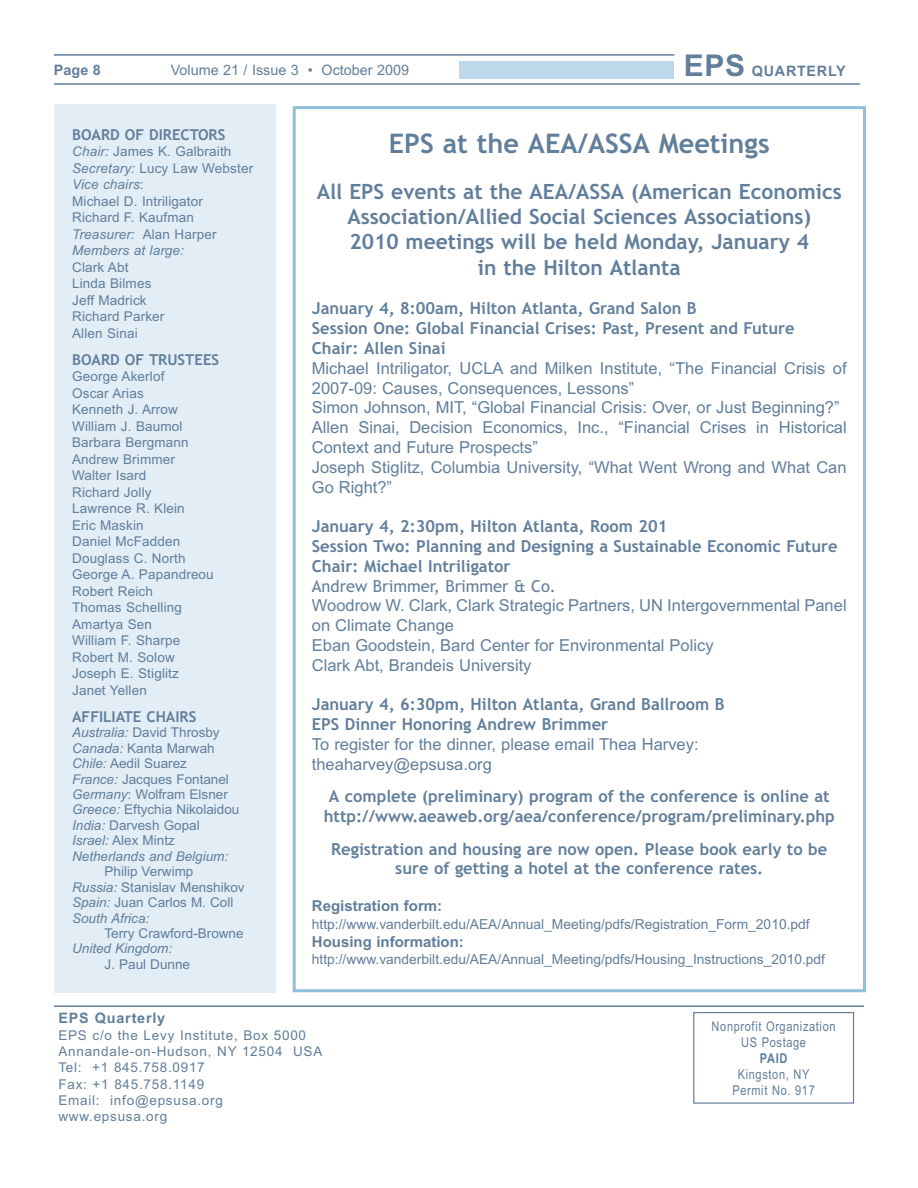
<style>
.page{position:relative;width:918px;height:1188px;background:#fff}
.page>*{position:absolute;margin:0;border:0;box-sizing:border-box;transform-origin:0 0}
.t1{font:700 27px "Trebuchet MS";color:#617e9b}
.t2{font:700 21px/25.2px "Trebuchet MS";color:#617e9b;text-align:center}
.t3{font:16.5px/19.8px "Arial";color:#617e9b}
.t4{font:700 16.5px/19.8px "Trebuchet MS";color:#617e9b}
.t5{font:16.5px "Trebuchet MS";color:#617e9b}
.t6{font:700 15px "Trebuchet MS";color:#617e9b}
.t7{font:700 15px "Arial";color:#617e9b}
.t8{font:700 14.4px "Arial";letter-spacing:.05em;color:#617e9b}
.t9{font:14.4px "Arial";color:#617e9b}
.t10{font:13.8px "Arial";color:#617e9b}
.t11{font:13.5px/16.5px "Arial";letter-spacing:.01em;color:#617e9b}
.t12{font:13.5px/16.2px "Arial";letter-spacing:.055em;color:#617e9b}
.t13{font:13.5px/16.2px "Arial Narrow";letter-spacing:.045em;color:#617e9b;text-align:center}
.t14{font:italic 13.5px "Arial";color:#617e9b}
.t15{font:700 13.5px "Arial Narrow";color:#617e9b}
.s1{font-size:30px}
.s2{font-style:italic}
</style>
<div class="page">
<div style="left:54px;top:104px;width:222px;height:889px;background:#e2edf5"></div>
<hr style="left:54px;top:1005px;width:810px;height:2px;background:#617e9b">
<div style="left:693px;top:1012px;width:161px;height:92px;border:1px solid #617e9b"></div>
<div style="left:459px;top:62px;width:215px;height:17px;background:#bed8eb"></div>
<hr style="left:54px;top:83px;width:806px;height:2px;background:#617e9b">
<hr style="left:54px;top:54px;width:620px;height:2px;background:#617e9b">
<div style="left:293px;top:106px;width:573px;height:886px;border:3px solid #8fbfdd"></div>
<p class="t8" style="left:54px;top:64px;width:48px">Page 8</p>
<p class="t9" style="left:171px;top:64px;width:240px">Volume 21 / Issue 3 • October 2009</p>
<p class="t8" style="left:684px;top:66px;width:164px"><span class="s1">EPS</span> QUARTERLY</p>
<p class="t6" style="left:72px;top:129px;width:155px">BOARD OF DIRECTORS</p>
<p class="t11" style="left:72px;top:145px;width:183px"><span class="s2">Chair:</span> James K. Galbraith<br><span class="s2">Secretary:</span> Lucy Law Webster<br><span class="s2">Vice chairs</span>:<br>Michael D. Intriligator<br>Richard F. Kaufman<br><span class="s2">Treasurer:</span> Alan Harper<br><span class="s2">Members at large:</span></p>
<p class="t11" style="left:72px;top:260px;width:94px">Clark Abt<br>Linda Bilmes<br>Jeff Madrick<br>Richard Parker<br>Allen Sinai</p>
<p class="t6" style="left:72px;top:354px;width:149px">BOARD OF TRUSTEES</p>
<p class="t11" style="left:72px;top:370px;width:143px">George Akerlof<br>Oscar Arias<br>Kenneth J. Arrow<br>William J. Baumol<br>Barbara Bergmann<br>Andrew Brimmer<br>Walter Isard<br>Richard Jolly<br>Lawrence R. Klein<br>Eric Maskin<br>Daniel McFadden<br>Douglass C. North<br>George A. Papandreou<br>Robert Reich<br>Thomas Schelling<br>Amartya Sen<br>William F. Sharpe<br>Robert M. Solow<br>Joseph E. Stiglitz<br>Janet Yellen</p>
<p class="t6" style="left:72px;top:711px;width:126px">AFFILIATE CHAIRS</p>
<p class="t11" style="left:72px;top:726px;width:169px;line-height:15.5px"><span class="s2">Australia:</span> David Throsby<br><span class="s2">Canada:</span> Kanta Marwah<br><span class="s2">Chile:</span> Aedil Suarez<br><span class="s2">France:</span> Jacques Fontanel<br><span class="s2">Germany</span>: Wolfram Elsner<br><span class="s2">Greece:</span> Eftychia Nikolaidou<br><span class="s2">India:</span> Darvesh Gopal<br><span class="s2">Israel:</span> Alex Mintz<br><span class="s2">Netherlands and Belgium:</span></p>
<p class="t11" style="left:72px;top:865px;width:174px;line-height:15.5px;text-indent:32px">Philip Verwimp<br><span class="s2">Russia:</span> Stanislav Menshikov<br><span class="s2">Spain:</span> Juan Carlos M. Coll<br><span class="s2">South Africa:</span></p>
<p class="t11" style="left:105px;top:926px;width:141px">Terry Crawford-Browne</p>
<p class="t14" style="left:72px;top:944px;width:102px">United Kingdom:</p>
<p class="t11" style="left:105px;top:957px;width:87px">J. Paul Dunne</p>
<h1 class="t1" style="left:389px;top:133px;width:382px">EPS at the AEA/ASSA Meetings</h1>
<h2 class="t2" style="left:317px;top:181px;width:527px">All EPS events at the AEA/ASSA (American Economics Association/Allied Social Sciences Associations)<br>2010 meetings will be held Monday, January 4<br>in the Hilton Atlanta</h2>
<p class="t4" style="left:312px;top:300px;width:484px">January 4, 8:00am, Hilton Atlanta, Grand Salon B<br>Session One: Global Financial Crises: Past, Present and Future<br>Chair: Allen Sinai</p>
<p class="t3" style="left:312px;top:360px;width:536px">Michael Intriligator, UCLA and Milken Institute, “The Financial Crisis of 2007-09: Causes, Consequences, Lessons”<br>Simon Johnson, MIT, “Global Financial Crisis: Over, or Just Beginning?” Allen Sinai, Decision Economics, Inc., “Financial Crises in Historical Context and Future Prospects”<br>Joseph Stiglitz, Columbia University, “What Went Wrong and What Can Go Right?”</p>
<p class="t4" style="left:312px;top:518px;width:527px">January 4, 2:30pm, Hilton Atlanta, Room 201<br>Session Two: Planning and Designing a Sustainable Economic Future<br>Chair: Michael Intriligator</p>
<p class="t5" style="left:312px;top:580px;width:246px">Andrew Brimmer, Brimmer &amp; Co.</p>
<p class="t3" style="left:312px;top:597px;width:536px">Woodrow W. Clark, Clark Strategic Partners, UN Intergovernmental Panel on Climate Change<br>Eban Goodstein, Bard Center for Environmental Policy<br>Clark Abt, Brandeis University</p>
<p class="t4" style="left:312px;top:696px;width:414px">January 4, 6:30pm, Hilton Atlanta, Grand Ballroom B<br>EPS Dinner Honoring Andrew Brimmer</p>
<p class="t3" style="left:312px;top:736px;width:388px">To register for the dinner, please email Thea Harvey: theaharvey@epsusa.org</p>
<p class="t4" style="left:324px;top:788px;width:513px;text-align:center">A complete (preliminary) program of the conference is online at http://www.aeaweb.org/aea/conference/program/preliminary.php</p>
<p class="t4" style="left:331px;top:840px;width:498px;text-align:center">Registration and housing are now open. Please book early to be sure of getting a hotel at the conference rates.</p>
<p class="t7" style="left:312px;top:900px;width:132px">Registration form:</p>
<p class="t10" style="left:312px;top:919px;width:499px">http://www.vanderbilt.edu/AEA/Annual_Meeting/pdfs/Registration_Form_2010.pdf</p>
<p class="t7" style="left:312px;top:936px;width:154px">Housing information:</p>
<p class="t10" style="left:312px;top:954px;width:515px">http://www.vanderbilt.edu/AEA/Annual_Meeting/pdfs/Housing_Instructions_2010.pdf</p>
<p class="t8" style="left:58px;top:1013px;width:108px">EPS Quarterly</p>
<p class="t12" style="left:58px;top:1029px;width:265px">EPS c/o the Levy Institute, Box 5000<br>Annandale-on-Hudson, NY 12504 USA<br>Tel: +1 845.758.0917<br>Fax: +1 845.758.1149<br>Email: info@epsusa.org www.epsusa.org</p>
<p class="t13" style="left:712px;top:1019px;width:125px">Nonprofit Organization<br>US Postage</p>
<p class="t15" style="left:760px;top:1053px;width:29px">PAID</p>
<p class="t13" style="left:732px;top:1068px;width:84px">Kingston, NY<br>Permit No. 917</p>
</div>
